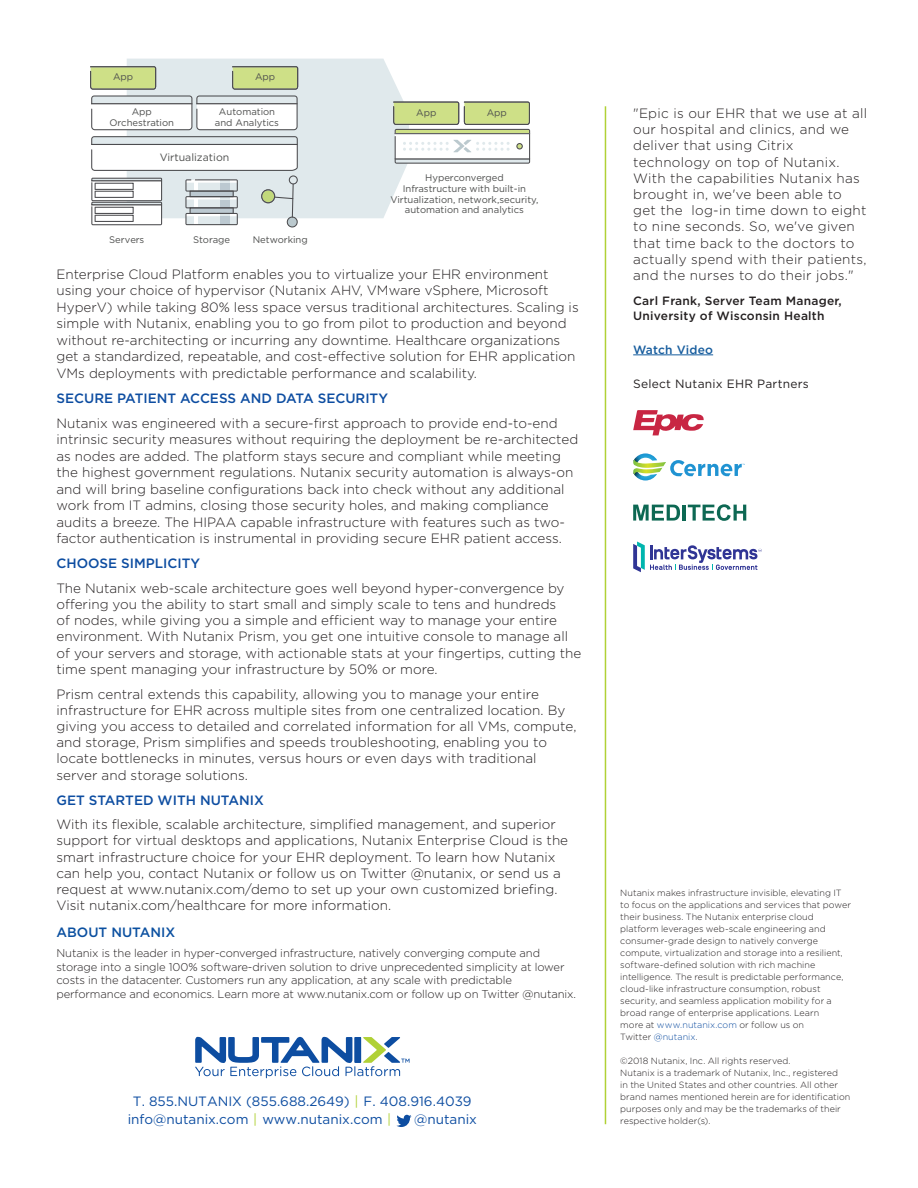
<style>
.page{position:relative;width:918px;height:1188px;background:#fff}
.page>*{position:absolute;margin:0;border:0;box-sizing:border-box;transform-origin:0 0}
.t1{font:300 13.5px/16.2px "Gotham";color:#231f20}
.t2{font:300 13.5px/16.2px "Gotham";letter-spacing:.02em;color:#231f20}
.t3{font:13.5px/17.7px "Gotham";color:#0d4da1}
.t4{font:500 13.5px "Gotham";color:#0d4da1}
.t5{font:500 13.5px "Gotham";color:#0b50a0}
.t6{font:500 12px/14.4px "Gotham";letter-spacing:.02em;color:#231f20}
.t7{font:12px "Gotham";letter-spacing:.02em;color:#231f20}
.t8{font:500 12px "Gotham";letter-spacing:.015em;color:#175d9e}
.t9{font:300 11.25px/13.5px "Gotham";letter-spacing:-.01em;color:#231f20}
.t10{font:10.65px "Gotham";color:#4e4f4e}
.t11{font:9.45px/10.6px "Gotham";color:#4e4f4e;text-align:center}
.t12{font:300 9px/12px "Gotham";letter-spacing:.005em;color:#231f20}
.s1{color:#b0d136}
.s2{color:#0d4da1}
</style>
<div class="page">
<hr style="left:605px;top:106px;width:1px;height:1018px;background:#b0d136">
<svg style="left:396px;top:1115px;width:16px;height:12px"></svg>
<svg style="left:195px;top:1037px;width:215px;height:41px"></svg>
<hr style="left:633px;top:355px;width:80px;height:1px;background:#175d9e">
<svg style="left:633px;top:410px;width:71px;height:25px"></svg>
<svg style="left:633px;top:505px;width:47px;height:16px"></svg>
<hr style="left:683px;top:505px;width:3px;height:16px;background:#0d6853">
<svg style="left:688px;top:504px;width:58px;height:17px"></svg>
<svg style="left:633px;top:541px;width:129px;height:31px"></svg>
<svg style="left:127px;top:59px;width:282px;height:159px;background:#e1eaec"></svg>
<svg style="left:91px;top:136px;width:207px;height:92px"></svg>
<svg style="left:393px;top:102px;width:137px;height:62px"></svg>
<svg style="left:90px;top:66px;width:208px;height:64px"></svg>
<svg style="left:633px;top:453px;width:112px;height:28px"></svg>
<p class="t11" style="left:113px;top:72px;width:22px">App</p>
<p class="t11" style="left:255px;top:72px;width:22px">App</p>
<p class="t11" style="left:132px;top:106px;width:22px">App</p>
<p class="t11" style="left:416px;top:107px;width:22px">App</p>
<p class="t11" style="left:487px;top:107px;width:22px">App</p>
<p class="t11" style="left:110px;top:117px;width:66px">Orchestration</p>
<p class="t11" style="left:215px;top:106px;width:66px">Automation and Analytics</p>
<p class="t10" style="left:160px;top:150px;width:71px">Virtualization</p>
<p class="t11" style="left:109px;top:234px;width:37px">Servers</p>
<p class="t11" style="left:193px;top:234px;width:39px">Storage</p>
<p class="t11" style="left:253px;top:234px;width:57px">Networking</p>
<p class="t11" style="left:390px;top:173px;width:150px">Hyperconverged<br>Infrastructure with built-in<br>Virtualization, network,security, automation and analytics</p>
<p class="t1" style="left:56px;top:266px;width:524px">Enterprise Cloud Platform enables you to virtualize your EHR environment using your choice of hypervisor (Nutanix AHV, VMware vSphere, Microsoft HyperV) while taking 80% less space versus traditional architectures. Scaling is simple with Nutanix, enabling you to go from pilot to production and beyond without re-architecting or incurring any downtime. Healthcare organizations get a standardized, repeatable, and cost-effective solution for EHR application VMs deployments with predictable performance and scalability.</p>
<p class="t4" style="left:56px;top:389px;width:333px">SECURE PATIENT ACCESS AND DATA SECURITY</p>
<p class="t1" style="left:56px;top:414px;width:523px">Nutanix was engineered with a secure-first approach to provide end-to-end intrinsic security measures without requiring the deployment be re-architected as nodes are added. The platform stays secure and compliant while meeting the highest government regulations. Nutanix security automation is always-on and will bring baseline configurations back into check without any additional work from IT admins, closing those security holes, and making compliance audits a breeze. The HIPAA capable infrastructure with features such as two&shy;factor authentication is instrumental in providing secure EHR patient access.</p>
<p class="t4" style="left:56px;top:554px;width:145px">CHOOSE SIMPLICITY</p>
<p class="t1" style="left:56px;top:580px;width:526px">The Nutanix web-scale architecture goes well beyond hyper-convergence by offering you the ability to start small and simply scale to tens and hundreds<br>of nodes, while giving you a simple and efficient way to manage your entire environment. With Nutanix Prism, you get one intuitive console to manage all of your servers and storage, with actionable stats at your fingertips, cutting the time spent managing your infrastructure by 50% or more.</p>
<p class="t1" style="left:56px;top:685px;width:521px">Prism central extends this capability, allowing you to manage your entire infrastructure for EHR across multiple sites from one centralized location. By giving you access to detailed and correlated information for all VMs, compute, and storage, Prism simplifies and speeds troubleshooting, enabling you to locate bottlenecks in minutes, versus hours or even days with traditional server and storage solutions.</p>
<p class="t4" style="left:56px;top:791px;width:209px">GET STARTED WITH NUTANIX</p>
<p class="t1" style="left:56px;top:816px;width:513px">With its flexible, scalable architecture, simplified management, and superior support for virtual desktops and applications, Nutanix Enterprise Cloud is the smart infrastructure choice for your EHR deployment. To learn how Nutanix can help you, contact Nutanix or follow us on Twitter @nutanix, or send us a request at www.nutanix.com/demo to set up your own customized briefing.<br>Visit nutanix.com/healthcare for more information.</p>
<p class="t5" style="left:56px;top:923px;width:120px">ABOUT NUTANIX</p>
<p class="t9" style="left:56px;top:946px;width:521px">Nutanix is the leader in hyper-converged infrastructure, natively converging compute and storage into a single 100% software-driven solution to drive unprecedented simplicity at lower costs in the datacenter. Customers run any application, at any scale with predictable performance and economics. Learn more at www.nutanix.com or follow up on Twitter @nutanix.</p>
<p class="t3" style="left:128px;top:1093px;width:346px;text-indent:5px">T. 855.NUTANIX (855.688.2649) <span class="s1">|</span> F. 408.916.4039 info@nutanix.com <span class="s1">|</span> www.nutanix.com <span class="s1">|</span></p>
<p class="t3" style="left:414px;top:1110px;width:64px">@nutanix</p>
<p class="t2" style="left:633px;top:105px;width:235px">"Epic is our EHR that we use at all our hospital and clinics, and we deliver that using Citrix technology on top of Nutanix.<br>With the capabilities Nutanix has brought in, we've been able to get the log-in time down to eight to nine seconds. So, we've given that time back to the doctors to actually spend with their patients, and the nurses to do their jobs."</p>
<p class="t6" style="left:633px;top:294px;width:210px">Carl Frank, Server Team Manager,<br>University of Wisconsin Health</p>
<p class="t8" style="left:633px;top:342px;width:81px">Watch Video</p>
<p class="t7" style="left:633px;top:376px;width:177px">Select Nutanix EHR Partners</p>
<p class="t12" style="left:620px;top:887px;width:232px">Nutanix makes infrastructure invisible, elevating IT to focus on the applications and services that power their business. The Nutanix enterprise cloud platform leverages web-scale engineering and consumer-grade design to natively converge compute, virtualization and storage into a resilient, software-defined solution with rich machine intelligence. The result is predictable performance, cloud-like infrastructure consumption, robust security, and seamless application mobility for a broad range of enterprise applications. Learn<br>more at <span class="s2">www.nutanix.com</span> or follow us on<br>Twitter <span class="s2">@nutanix</span>.</p>
<p class="t12" style="left:620px;top:1055px;width:232px">©2018 Nutanix, Inc. All rights reserved.<br>Nutanix is a trademark of Nutanix, Inc., registered<br>in the United States and other countries. All other brand names mentioned herein are for identification purposes only and may be the trademarks of their respective holder(s).</p>
</div>
